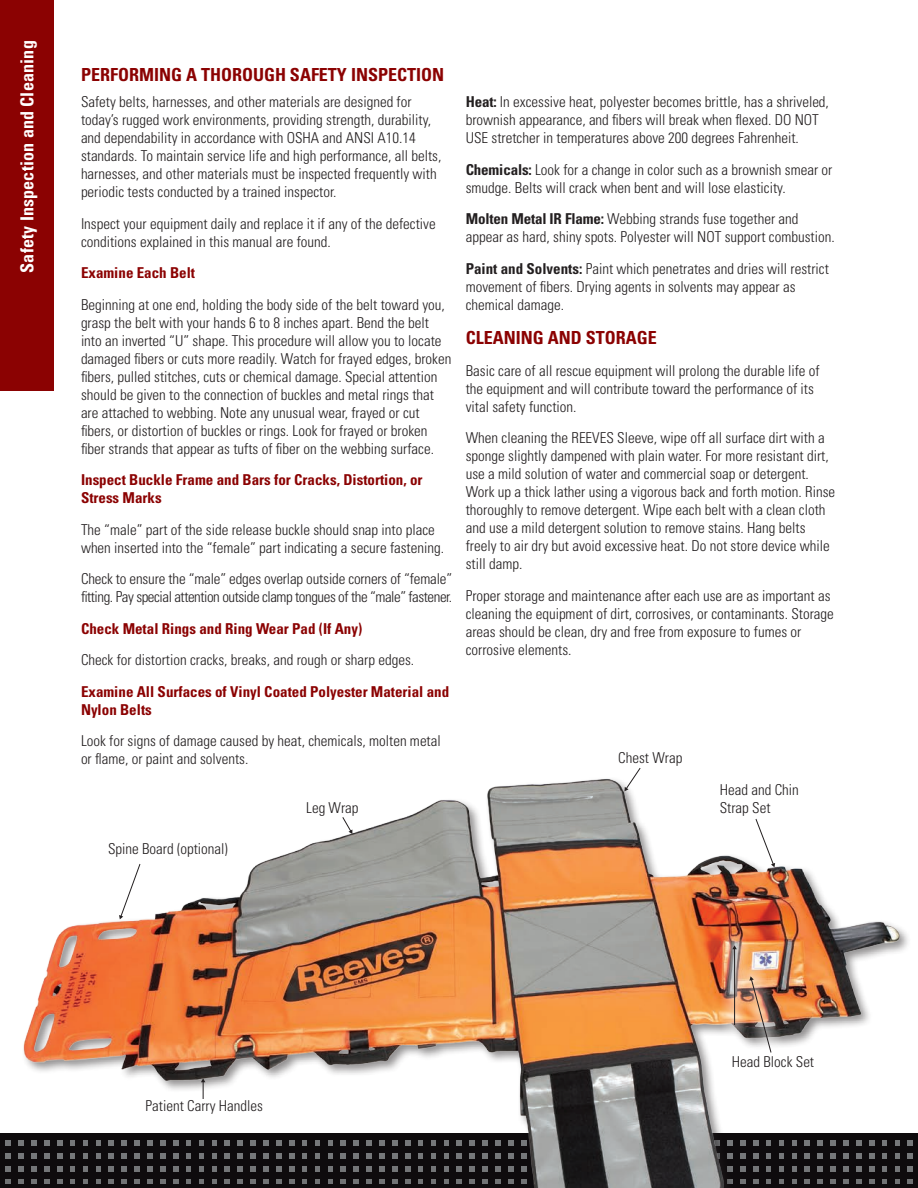
<style>
.page{position:relative;width:918px;height:1188px;background:#fff}
.page>*{position:absolute;margin:0;border:0;box-sizing:border-box;transform-origin:0 0}
.REMS_Subtitle{font:700 condensed 18px "Univers LT Std";color:#8b0202}
.REMS_Tab_Title{font:700 condensed 18px "Univers LT Std";letter-spacing:.01em;color:#fff}
.REMS_Body_Text{font:300 condensed 15px/18px "Univers LT Std";color:#231f20}
.REMS_Body_Text-2{font:700 condensed 15px/18px "Univers LT Std";color:#8b0202}
.REMS_Body_Text-3{font:300 condensed 15px/18px "Univers LT Std";letter-spacing:-.03em;color:#231f20}
.s1{font-weight:700}
</style>
<div class="page">
<img style="left:8px;top:778px;width:910px;height:410px">
<img style="left:732px;top:959px;width:58px;height:111px">
<div style="left:719px;top:932px;width:31px;height:106px;background:#fff;opacity:.75"></div>
<hr style="left:734px;top:949px;width:1px;height:75px;background:#231f20">
<svg style="left:732px;top:945px;width:5px;height:4px"></svg>
<svg style="left:754px;top:818px;width:21px;height:49px"></svg>
<svg style="left:624px;top:768px;width:18px;height:23px"></svg>
<svg style="left:341px;top:816px;width:11px;height:18px"></svg>
<svg style="left:201px;top:1078px;width:4px;height:21px"></svg>
<svg style="left:119px;top:863px;width:23px;height:56px"></svg>
<div style="left:0;top:0;width:54px;height:392px;background:#8b0202"></div>
<p class="REMS_Tab_Title" style="left:16px;top:273px;width:234px;rotate:-90deg">Safety Inspection and Cleaning</p>
<p class="REMS_Subtitle" style="left:81px;top:63px;width:365px">PERFORMING A THOROUGH SAFETY INSPECTION</p>
<p class="REMS_Body_Text" style="left:81px;top:93px;width:362px">Safety belts, harnesses, and other materials are designed for today’s rugged work environments, providing strength, durability, and dependability in accordance with OSHA and ANSI A10.14 standards. To maintain service life and high performance, all belts, harnesses, and other materials must be inspected frequently with periodic tests conducted by a trained inspector.</p>
<p class="REMS_Body_Text" style="left:81px;top:215px;width:356px">Inspect your equipment daily and replace it if any of the defective conditions explained in this manual are found.</p>
<p class="REMS_Body_Text-2" style="left:81px;top:264px;width:116px">Examine Each Belt</p>
<p class="REMS_Body_Text" style="left:81px;top:296px;width:372px">Beginning at one end, holding the body side of the belt toward you, grasp the belt with your hands 6 to 8 inches apart. Bend the belt into an inverted “U” shape. This procedure will allow you to locate damaged fibers or cuts more readily. Watch for frayed edges, broken fibers, pulled stitches, cuts or chemical damage. Special attention should be given to the connection of buckles and metal rings that are attached to webbing. Note any unusual wear, frayed or cut fibers, or distortion of buckles or rings. Look for frayed or broken fiber strands that appear as tufts of fiber on the webbing surface.</p>
<p class="REMS_Body_Text-2" style="left:81px;top:471px;width:343px">Inspect Buckle Frame and Bars for Cracks, Distortion, or<br>Stress Marks</p>
<p class="REMS_Body_Text" style="left:81px;top:521px;width:365px">The “male” part of the side release buckle should snap into place when inserted into the “female” part indicating a secure fastening.</p>
<p class="REMS_Body_Text-3" style="left:81px;top:570px;width:373px">Check to ensure the “male” edges overlap outside corners of “female” fitting. Pay special attention outside clamp tongues of the “male” fastener.</p>
<p class="REMS_Body_Text-2" style="left:81px;top:619px;width:283px">Check Metal Rings and Ring Wear Pad (If Any)</p>
<p class="REMS_Body_Text" style="left:81px;top:651px;width:335px">Check for distortion cracks, breaks, and rough or sharp edges.</p>
<p class="REMS_Body_Text-2" style="left:81px;top:682px;width:370px">Examine All Surfaces of Vinyl Coated Polyester Material and<br>Nylon Belts</p>
<p class="REMS_Body_Text" style="left:81px;top:732px;width:361px">Look for signs of damage caused by heat, chemicals, molten metal or flame, or paint and solvents.</p>
<p class="REMS_Body_Text" style="left:108px;top:840px;width:121px">Spine Board (optional)</p>
<p class="REMS_Body_Text" style="left:306px;top:798px;width:54px">Leg Wrap</p>
<p class="REMS_Body_Text" style="left:466px;top:93px;width:365px"><span class="s1">Heat:</span> In excessive heat, polyester becomes brittle, has a shriveled, brownish appearance, and fibers will break when flexed. DO NOT<br>USE stretcher in temperatures above 200 degrees Fahrenheit.</p>
<p class="REMS_Body_Text" style="left:466px;top:161px;width:368px"><span class="s1">Chemicals:</span> Look for a change in color such as a brownish smear or smudge. Belts will crack when bent and will lose elasticity.</p>
<p class="REMS_Body_Text" style="left:466px;top:210px;width:370px"><span class="s1">Molten Metal IR Flame:</span> Webbing strands fuse together and appear as hard, shiny spots. Polyester will NOT support combustion.</p>
<p class="REMS_Body_Text" style="left:466px;top:260px;width:365px"><span class="s1">Paint and Solvents:</span> Paint which penetrates and dries will restrict movement of fibers. Drying agents in solvents may appear as chemical damage.</p>
<p class="REMS_Subtitle" style="left:466px;top:327px;width:193px">CLEANING AND STORAGE</p>
<p class="REMS_Body_Text" style="left:466px;top:362px;width:355px">Basic care of all rescue equipment will prolong the durable life of the equipment and will contribute toward the performance of its vital safety function.</p>
<p class="REMS_Body_Text" style="left:466px;top:429px;width:371px">When cleaning the REEVES Sleeve, wipe off all surface dirt with a sponge slightly dampened with plain water. For more resistant dirt, use a mild solution of water and commercial soap or detergent.<br>Work up a thick lather using a vigorous back and forth motion. Rinse thoroughly to remove detergent. Wipe each belt with a clean cloth and use a mild detergent solution to remove stains. Hang belts freely to air dry but avoid excessive heat. Do not store device while still damp.</p>
<p class="REMS_Body_Text" style="left:466px;top:587px;width:370px">Proper storage and maintenance after each use are as important as cleaning the equipment of dirt, corrosives, or contaminants. Storage areas should be clean, dry and free from exposure to fumes or corrosive elements.</p>
<p class="REMS_Body_Text" style="left:618px;top:749px;width:66px">Chest Wrap</p>
<p class="REMS_Body_Text" style="left:720px;top:781px;width:81px">Head and Chin<br>Strap Set</p>
<p class="REMS_Body_Text" style="left:146px;top:1097px;width:119px">Patient Carry Handles</p>
<p class="REMS_Body_Text" style="left:732px;top:1053px;width:84px">Head Block Set</p>
</div>
